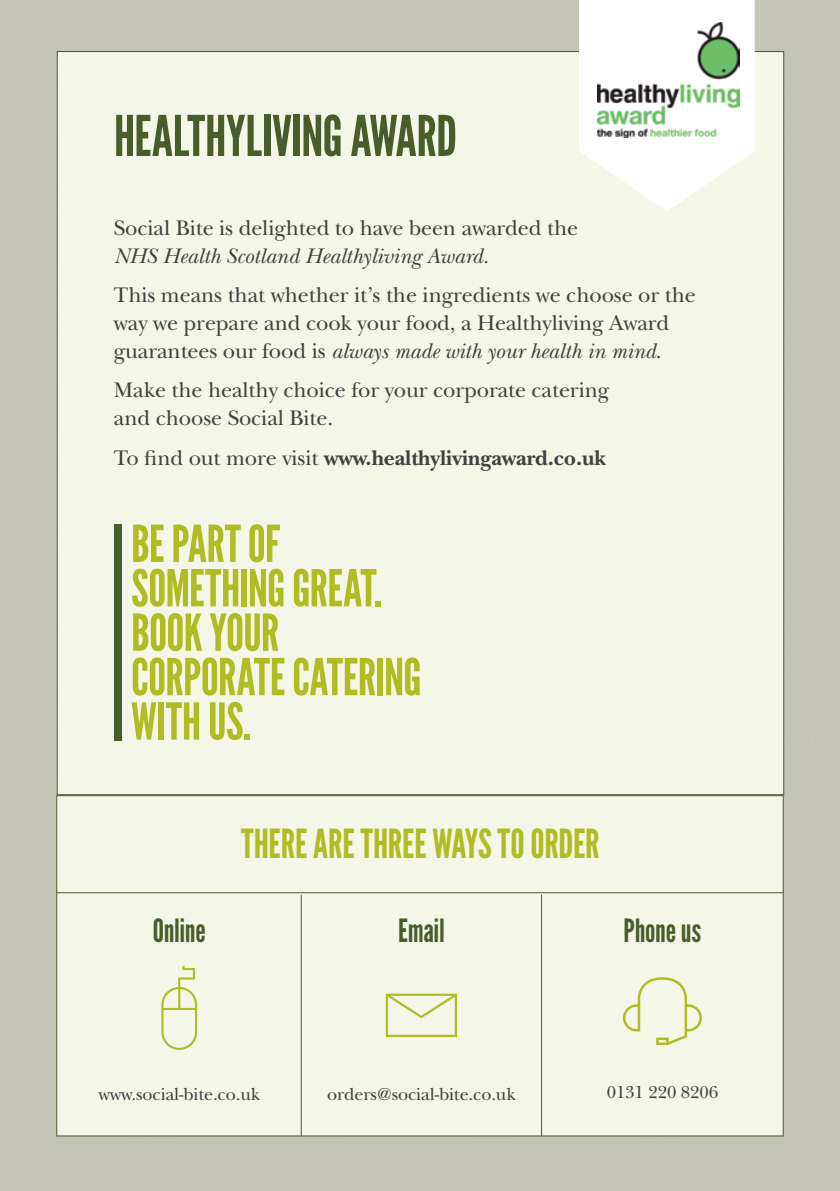
<style>
.page{position:relative;width:840px;height:1191px;background:#fff}
.page>*{position:absolute;margin:0;border:0;box-sizing:border-box;transform-origin:0 0}
.t1{font:56px "League Gothic";letter-spacing:-.005em;color:#485d2a}
.t2{font:50.8px/44.4px "League Gothic";letter-spacing:-.005em;color:#afbc22}
.t3{font:40px "League Gothic";letter-spacing:-.005em;color:#afbc22}
.t4{font:32px "League Gothic";color:#485d2a}
.t5{font:22px/28px "New Baskerville";letter-spacing:-.005em;color:#414042}
.t6{font:700 22px "New Baskerville";letter-spacing:-.005em;color:#414042}
.t7{font:italic 22px "New Baskerville";letter-spacing:-.005em;color:#414042}
.t8{font:18px "New Baskerville";letter-spacing:-.005em;color:#414042}
.s1{font-style:italic}
.s2{font-weight:400}
</style>
<div class="page">
<div style="left:0;top:0;width:839px;height:1191px;background:#c4c5b7"></div>
<div style="left:57px;top:51px;width:726px;height:744px;background:#f4f6e8;border:1px solid #485d2a"></div>
<div style="left:56px;top:795px;width:727px;height:341px;background:#f4f6e8;border:1px solid #485d2a"></div>
<hr style="left:57px;top:892px;width:725px;height:1px;background:#485d2a">
<hr style="left:300px;top:894px;width:1px;height:242px;background:#485d2a">
<hr style="left:540px;top:894px;width:1px;height:242px;background:#485d2a">
<svg style="left:161px;top:966px;width:36px;height:84px"></svg>
<svg style="left:385px;top:993px;width:72px;height:44px"></svg>
<svg style="left:623px;top:977px;width:78px;height:68px"></svg>
<svg style="left:578px;top:0;width:176px;height:211px"></svg>
<img style="left:597px;top:23px;width:141px;height:114px">
<div style="left:114px;top:524px;width:8px;height:217px;background:#485d2a"></div>
<h1 class="t1" style="left:114px;top:103px;width:344px">HEALTHYLIVING AWARD</h1>
<p class="t5" style="left:114px;top:214px;width:465px">Social Bite is delighted to have been awarded the</p>
<p class="t7" style="left:114px;top:243px;width:376px">NHS Health Scotland Healthyliving Award.</p>
<p class="t5" style="left:114px;top:281px;width:583px">This means that whether it’s the ingredients we choose or the way we prepare and cook your food, a Healthyliving Award guarantees our food is <span class="s1">always made with your health in mind</span>.</p>
<p class="t5" style="left:114px;top:376px;width:496px">Make the healthy choice for your corporate catering and choose Social Bite.</p>
<p class="t6" style="left:114px;top:445px;width:493px"><span class="s2">To find out more visit</span> www.healthylivingaward.co.uk</p>
<h2 class="t2" style="left:131px;top:522px;width:292px">BE PART OF<br>SOMETHING GREAT.<br>BOOK YOUR<br>CORPORATECATERING<br>WITHUS.</h2>
<h3 class="t4" style="left:153px;top:911px;width:54px">ONLINE</h3>
<h3 class="t3" style="left:241px;top:820px;width:360px">THERE ARE THREE WAYS TO ORDER</h3>
<h3 class="t4" style="left:398px;top:911px;width:48px">EMAIL</h3>
<h3 class="t4" style="left:623px;top:911px;width:79px">PHONE US</h3>
<p class="t8" style="left:98px;top:1083px;width:163px">www.social-bite.co.uk</p>
<p class="t8" style="left:327px;top:1083px;width:190px">orders@social-bite.co.uk</p>
<p class="t8" style="left:606px;top:1081px;width:113px">0131 220 8206</p>
</div>
